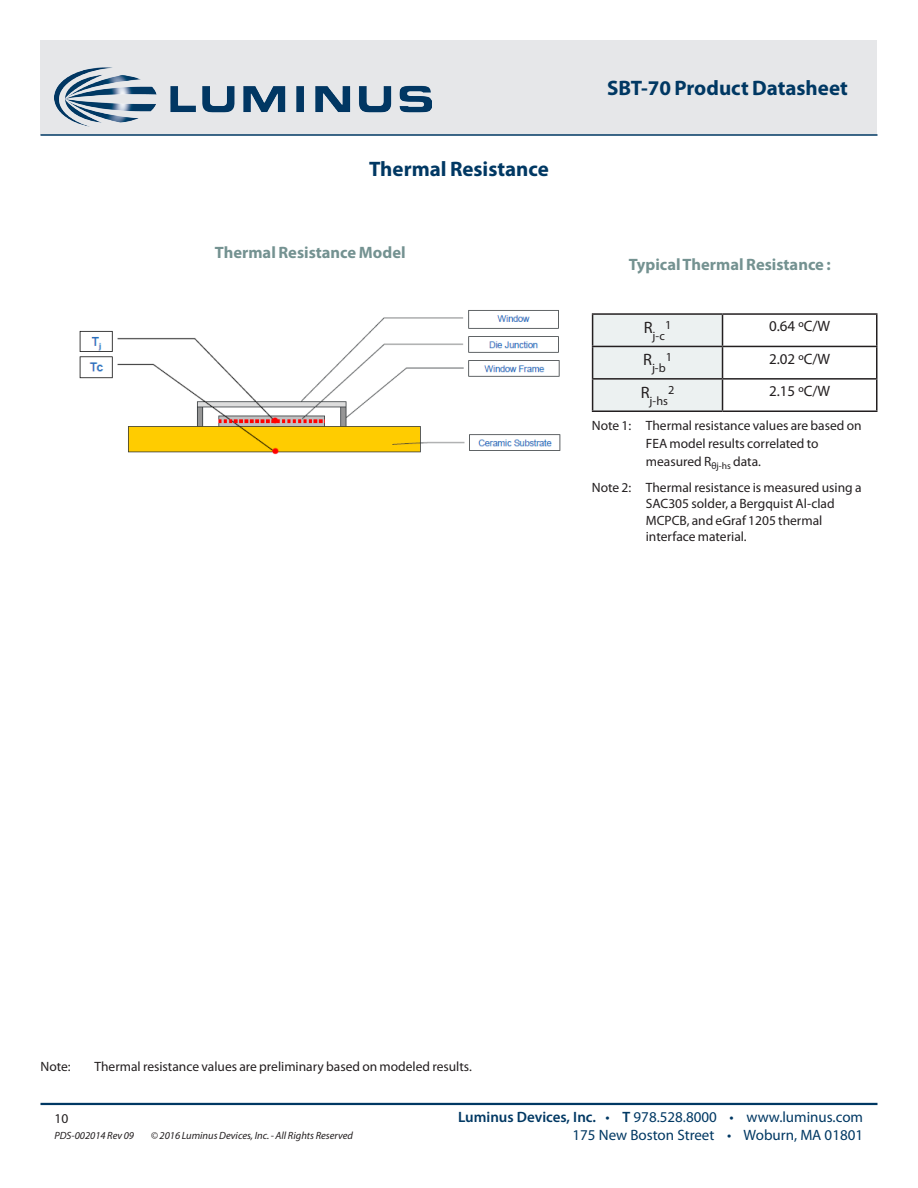
<style>
.page{position:relative;width:918px;height:1188px;background:#fff}
.page>*{position:absolute;margin:0;border:0;box-sizing:border-box;transform-origin:0 0}
.DS_Title1{font:700 21px "Myriad Pro";color:#003863}
.DS_Body{font:700 16.5px "Myriad Pro";color:#749291}
.t1{font:15px "Myriad Pro";color:#003863}
.t2{font:15px "Myriad Pro";color:#231f20}
.DS_Body-2{font:13.5px/16.5px "Myriad Pro";color:#231f20}
.zzFooterRight2{font:13.5px "Myriad Pro";color:#231f20}
.t3{font:12.3px "Myriad Pro";color:#231f20}
.zzFooterRight1{font:italic 10.5px "Myriad Pro";color:#231f20}
.s1{font-weight:600}
</style>
<div class="page">
<div style="left:40px;top:40px;width:838px;height:95px;background:#e6e7e9"></div>
<hr style="left:40px;top:1103px;width:838px;height:2px;background:#003863">
<hr style="left:40px;top:134px;width:838px;height:2px;background:#003863">
<img style="left:54px;top:67px;width:378px;height:68px">
<img style="left:79px;top:310px;width:482px;height:145px">
<div style="left:593px;top:315px;width:129px;height:95px;background:#ecf1f1"></div>
<hr style="left:592px;top:313px;width:131px;height:2px;background:#231f20">
<hr style="left:592px;top:315px;width:1px;height:31px;background:#231f20">
<hr style="left:723px;top:313px;width:154px;height:2px;background:#231f20">
<hr style="left:722px;top:315px;width:1px;height:31px;background:#231f20">
<hr style="left:876px;top:315px;width:2px;height:31px;background:#231f20">
<hr style="left:592px;top:346px;width:131px;height:1px;background:#231f20">
<hr style="left:592px;top:347px;width:1px;height:31px;background:#231f20">
<hr style="left:723px;top:346px;width:154px;height:1px;background:#231f20">
<hr style="left:722px;top:347px;width:1px;height:31px;background:#231f20">
<hr style="left:876px;top:347px;width:2px;height:31px;background:#231f20">
<hr style="left:592px;top:378px;width:131px;height:2px;background:#231f20">
<hr style="left:592px;top:380px;width:1px;height:30px;background:#231f20">
<hr style="left:723px;top:378px;width:154px;height:2px;background:#231f20">
<hr style="left:722px;top:380px;width:1px;height:30px;background:#231f20">
<hr style="left:876px;top:380px;width:2px;height:30px;background:#231f20">
<hr style="left:592px;top:410px;width:131px;height:2px;background:#231f20">
<hr style="left:723px;top:410px;width:154px;height:2px;background:#231f20">
<p class="DS_Title1" style="left:369px;top:156px;width:181px">Thermal Resistance</p>
<p class="DS_Body" style="left:215px;top:241px;width:192px">Thermal Resistance Model</p>
<p class="DS_Title1" style="left:607px;top:74px;width:242px">SBT-70 Product Datasheet</p>
<p class="DS_Body" style="left:629px;top:254px;width:204px">Typical Thermal Resistance :</p>
<p class="t3" style="left:644px;top:328px;width:23px"><sup>R</sup>j-c</p>
<p class="t3" style="left:665px;top:317px;width:8px">1</p>
<p class="t2" style="left:769px;top:317px;width:63px">0.64 ºC/W</p>
<p class="t3" style="left:643px;top:360px;width:24px"><sup>R</sup>j-b</p>
<p class="t3" style="left:666px;top:349px;width:8px">1</p>
<p class="t2" style="left:769px;top:349px;width:63px">2.02 ºC/W</p>
<p class="t3" style="left:641px;top:393px;width:29px"><sup>R</sup>j-hs</p>
<p class="t3" style="left:668px;top:382px;width:8px">2</p>
<p class="t2" style="left:769px;top:382px;width:63px">2.15 ºC/W</p>
<p class="DS_Body-2" style="left:646px;top:416px;width:217px;line-height:18px;text-indent:-54px">Note 1: Thermal resistance values are based on<br>FEA model results correlated to measured R<sub>θj-hs</sub> data.</p>
<p class="DS_Body-2" style="left:646px;top:479px;width:217px;text-indent:-54px">Note 2: Thermal resistance is measured using a SAC305 solder, a Bergquist Al-clad MCPCB, and eGraf 1205 thermal interface material.</p>
<p class="DS_Body-2" style="left:40px;top:1058px;width:32px">Note:</p>
<p class="DS_Body-2" style="left:94px;top:1058px;width:378px">Thermal resistance values are preliminary based on modeled results.</p>
<p class="zzFooterRight2" style="left:54px;top:1110px;width:15px">10</p>
<p class="zzFooterRight1" style="left:54px;top:1129px;width:81px">PDS-002014 Rev 09</p>
<p class="zzFooterRight1" style="left:151px;top:1129px;width:204px">© 2016 Luminus Devices, Inc. - All Rights Reserved</p>
<p class="t1" style="left:458px;top:1108px;width:407px"><span class="s1">Luminus Devices, Inc.</span> • <span class="s1">T</span> 978.528.8000 • www.luminus.com</p>
<p class="t1" style="left:573px;top:1126px;width:292px">175 New Boston Street • Woburn, MA 01801</p>
</div>
